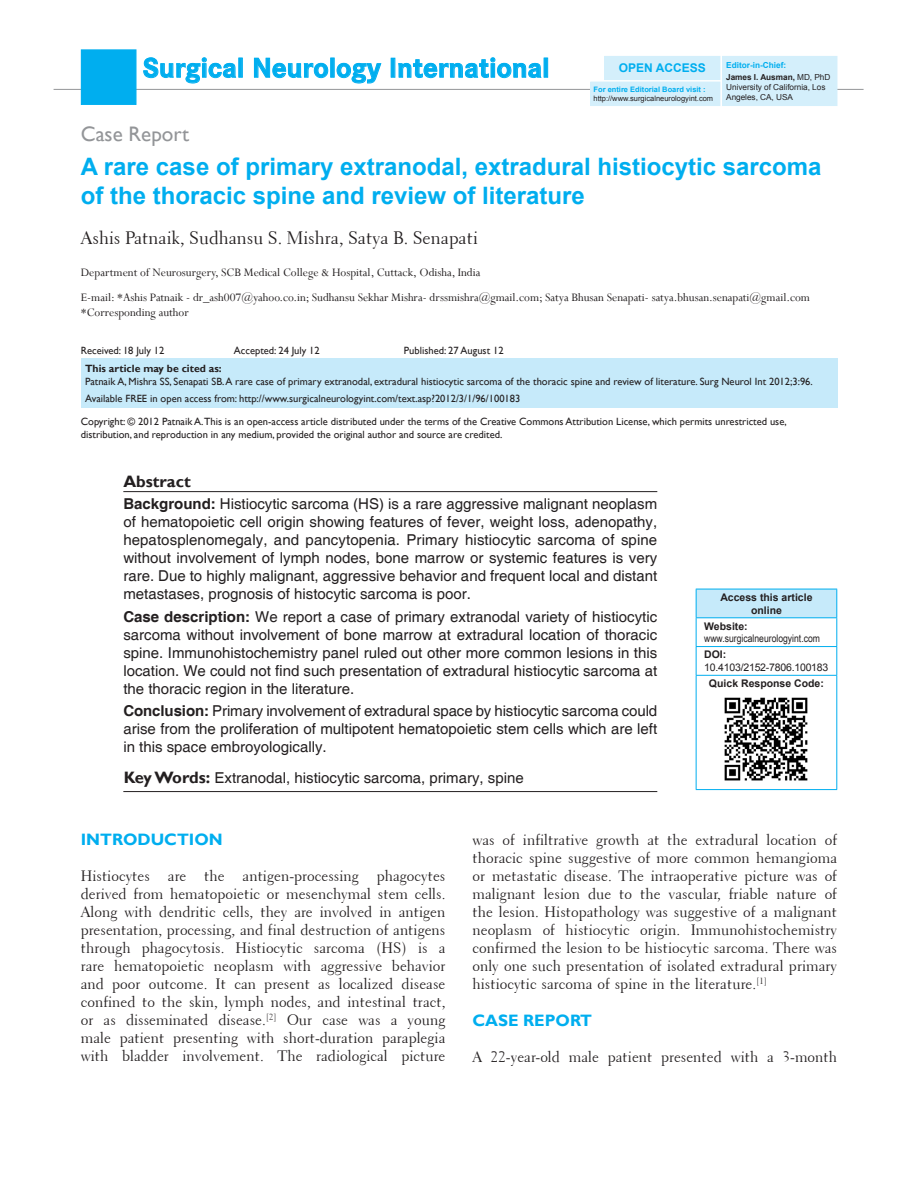
<style>
.page{position:relative;width:918px;height:1188px;background:#fff}
.page>*{position:absolute;margin:0;border:0;box-sizing:border-box;transform-origin:0 0}
.t1{font:700 27px "Corporate SBQ";color:#00aeef}
.Article_title{font:700 24px/28.8px "Arial";color:#00aeef}
.Article_Type{font:21px "Gill Sans";color:#939598}
.Author_name{font:18px "Transitional 521 BT Roman A";color:#231f20}
.t2{font:700 16.5px "Gill Sans";color:#00aeef}
.Abstract_Heading{font:700 16.5px "Gill Sans";color:#231f20}
.TX{font:15px/18px "Transitional 521 BT Roman A";color:#231f20;text-align:justify}
.Abstract_text{font:15px/18px "Helvetica";color:#231f20;text-align:justify}
.Keywords{font:15px "Helvetica";color:#231f20}
.E-mails{font:12.75px/15px "Perpetua";color:#231f20}
.Author_dept{font:12.75px "Perpetua";color:#231f20}
.t3{font:700 12px "Arial";color:#00aeef}
.Published{font:10.5px/12.6px "Gill Sans";color:#231f20}
.AAO{font:700 10.5px/12.6px "Arial";color:#231f20;text-align:center}
.WEB_TX{font:10.5px "Arial Narrow";color:#231f20}
.WEB{font:10.5px/12.6px "Arial";letter-spacing:-.02em;color:#231f20}
.WEB-2{font:700 10.5px "Arial";color:#231f20}
.t4{font:8.25px/9.9px "Arial";letter-spacing:-.005em;color:#231f20}
.t5{font:700 8.25px/12px "Arial";color:#00aeef}
.t6{font:7.5px "Arial";color:#231f20}
.t7{font:700 7.5px "Arial";color:#00aeef}
.s1{color:#231f20}
.s2{font-weight:400;color:#231f20}
.s3{font-weight:700}
.s4{font-family:"Gill Sans";font-weight:700;font-size:16.5px}
</style>
<div class="page">
<hr style="left:54px;top:89px;width:810px;height:1px;background:#939598">
<svg style="left:143px;top:57px;width:93px;height:27px"></svg>
<div style="left:239px;top:58px;width:4px;height:20px;border:1px solid #00aeef"></div>
<svg style="left:254px;top:58px;width:74px;height:20px"></svg>
<div style="left:330px;top:58px;width:5px;height:20px;border:1px solid #00aeef"></div>
<svg style="left:337px;top:63px;width:45px;height:21px"></svg>
<svg style="left:398px;top:57px;width:144px;height:33px"></svg>
<div style="left:544px;top:58px;width:4px;height:20px;border:1px solid #00aeef"></div>
<div style="left:81px;top:49px;width:56px;height:56px;background:#00aeef;border:1px solid #00aeef"></div>
<div style="left:723px;top:56px;width:114px;height:50px;background:#d4effb"></div>
<div style="left:605px;top:56px;width:115px;height:24px;background:#d4effb"></div>
<div style="left:591px;top:82px;width:129px;height:24px;background:#d4effb"></div>
<div style="left:81px;top:359px;width:757px;height:49px;background:#c6eafa"></div>
<div style="left:696px;top:589px;width:141px;height:29px;background:#c6eafa"></div>
<hr style="left:696px;top:589px;width:141px;height:1px;background:#00aeef">
<hr style="left:696px;top:617px;width:141px;height:1px;background:#00aeef">
<svg style="left:696px;top:589px;width:1px;height:86px"></svg>
<svg style="left:836px;top:589px;width:1px;height:86px"></svg>
<hr style="left:696px;top:646px;width:141px;height:1px;background:#00aeef">
<hr style="left:696px;top:676px;width:1px;height:113px;background:#00aeef">
<hr style="left:836px;top:676px;width:1px;height:113px;background:#00aeef">
<hr style="left:696px;top:675px;width:141px;height:1px;background:#00aeef">
<hr style="left:696px;top:789px;width:141px;height:1px;background:#00aeef">
<img style="left:724px;top:697px;width:84px;height:84px">
<hr style="left:123px;top:491px;width:534px;height:1px;background:#231f20">
<hr style="left:123px;top:791px;width:534px;height:1px;background:#231f20">
<h1 class="t1" style="left:143px;top:51px;width:408px">Surgical Neurology International</h1>
<p class="t5" style="left:726px;top:60px;width:106px">Editor-in-Chief:<br><span class="s1">James I. Ausman,</span> <span class="s2">MD, PhD</span></p>
<p class="t4" style="left:726px;top:82px;width:101px">University of California, Los<br>Angeles, CA, USA</p>
<p class="t3" style="left:619px;top:60px;width:88px">OPEN ACCESS</p>
<p class="t7" style="left:594px;top:84px;width:114px">For entire Editorial Board visit :</p>
<p class="t6" style="left:594px;top:93px;width:121px">http://www.surgicalneurologyint.com</p>
<p class="Article_Type" style="left:81px;top:122px;width:110px">Case Report</p>
<p class="Article_title" style="left:81px;top:153px;width:742px">A rare case of primary extranodal, extradural histiocytic sarcoma of the thoracic spine and review of literature</p>
<p class="Author_name" style="left:81px;top:226px;width:399px">Ashis Patnaik, Sudhansu S. Mishra, Satya B. Senapati</p>
<p class="Author_dept" style="left:81px;top:264px;width:401px">Department of Neurosurgery, SCB Medical College &amp; Hospital, Cuttack, Odisha, India</p>
<p class="E-mails" style="left:81px;top:290px;width:731px">E-mail: *Ashis Patnaik - dr_ash007@yahoo.co.in; Sudhansu Sekhar Mishra- drssmishra@gmail.com; Satya Bhusan Senapati- satya.bhusan.senapati@gmail.com *Corresponding author</p>
<p class="Published" style="left:81px;top:345px;width:85px">Received: 18 July 12</p>
<p class="Published" style="left:234px;top:345px;width:87px">Accepted: 24 July 12</p>
<p class="Published" style="left:404px;top:345px;width:101px">Published: 27 August 12</p>
<p class="Published" style="left:85px;top:363px;width:729px"><span class="s3">This article may be cited as:<br></span>Patnaik A, Mishra SS, Senapati SB. A rare case of primary extranodal, extradural histiocytic sarcoma of the thoracic spine and review of literature. Surg Neurol Int 2012;3:96.</p>
<p class="Published" style="left:85px;top:392px;width:437px">Available FREE in open access from: http://www.surgicalneurologyint.com/text.asp?2012/3/1/96/100183</p>
<p class="Published" style="left:81px;top:415px;width:708px">Copyright: © 2012 Patnaik A.This is an open-access article distributed under the terms of the Creative Commons Attribution License, which permits unrestricted use, distribution, and reproduction in any medium, provided the original author and source are credited.</p>
<p class="Abstract_Heading" style="left:123px;top:472px;width:69px">Abstract</p>
<p class="Abstract_text" style="left:123px;top:496px;width:535px"><span class="s3">Background:</span> Histiocytic sarcoma (HS) is a rare aggressive malignant neoplasm of hematopoietic cell origin showing features of fever, weight loss, adenopathy, hepatosplenomegaly, and pancytopenia. Primary histiocytic sarcoma of spine without involvement of lymph nodes, bone marrow or systemic features is very rare. Due to highly malignant, aggressive behavior and frequent local and distant metastases, prognosis of histocytic sarcoma is poor.</p>
<p class="Abstract_text" style="left:123px;top:608px;width:535px"><span class="s3">Case description:</span> We report a case of primary extranodal variety of histiocytic sarcoma without involvement of bone marrow at extradural location of thoracic spine. Immunohistochemistry panel ruled out other more common lesions in this location. We could not find such presentation of extradural histiocytic sarcoma at the thoracic region in the literature.</p>
<p class="Abstract_text" style="left:123px;top:702px;width:535px"><span class="s3">Conclusion:</span> Primary involvement of extradural space by histiocytic sarcoma could arise from the proliferation of multipotent hematopoietic stem cells which are left in this space embroyologically.</p>
<p class="Keywords" style="left:124px;top:769px;width:401px"><span class="s4">Key Words:</span> Extranodal, histiocytic sarcoma, primary, spine</p>
<p class="AAO" style="left:720px;top:591px;width:94px">Access this article online</p>
<p class="WEB-2" style="left:704px;top:619px;width:45px">Website:</p>
<p class="WEB_TX" style="left:704px;top:631px;width:117px">www.surgicalneurologyint.com</p>
<p class="WEB" style="left:704px;top:649px;width:126px"><span class="s3">DOI:<br></span>10.4103/2152-7806.100183</p>
<p class="AAO" style="left:709px;top:678px;width:116px">Quick Response Code:</p>
<h1 class="t2" style="left:81px;top:830px;width:143px">INTRODUCTION</h1>
<p class="TX" style="left:81px;top:867px;width:366px">Histiocytes are the antigen-processing phagocytes derived from hematopoietic or mesenchymal stem cells.<br>Along with dendritic cells, they are involved in antigen presentation, processing, and final destruction of antigens through phagocytosis. Histiocytic sarcoma (HS) is a rare hematopoietic neoplasm with aggressive behavior and poor outcome. It can present as localized disease confined to the skin, lymph nodes, and intestinal tract, or as disseminated disease.<sup>[2]</sup> Our case was a young male patient presenting with short-duration paraplegia with bladder involvement. The radiological picture</p>
<p class="TX" style="left:472px;top:831px;width:366px">was of infiltrative growth at the extradural location of thoracic spine suggestive of more common hemangioma or metastatic disease. The intraoperative picture was of malignant lesion due to the vascular, friable nature of the lesion. Histopathology was suggestive of a malignant neoplasm of histiocytic origin. Immunohistochemistry confirmed the lesion to be histiocytic sarcoma. There was only one such presentation of isolated extradural primary histiocytic sarcoma of spine in the literature.<sup>[1]</sup></p>
<h1 class="t2" style="left:472px;top:1010px;width:121px">CASE REPORT</h1>
<p class="TX" style="left:472px;top:1048px;width:366px">A 22-year-old male patient presented with a 3-month</p>
</div>
